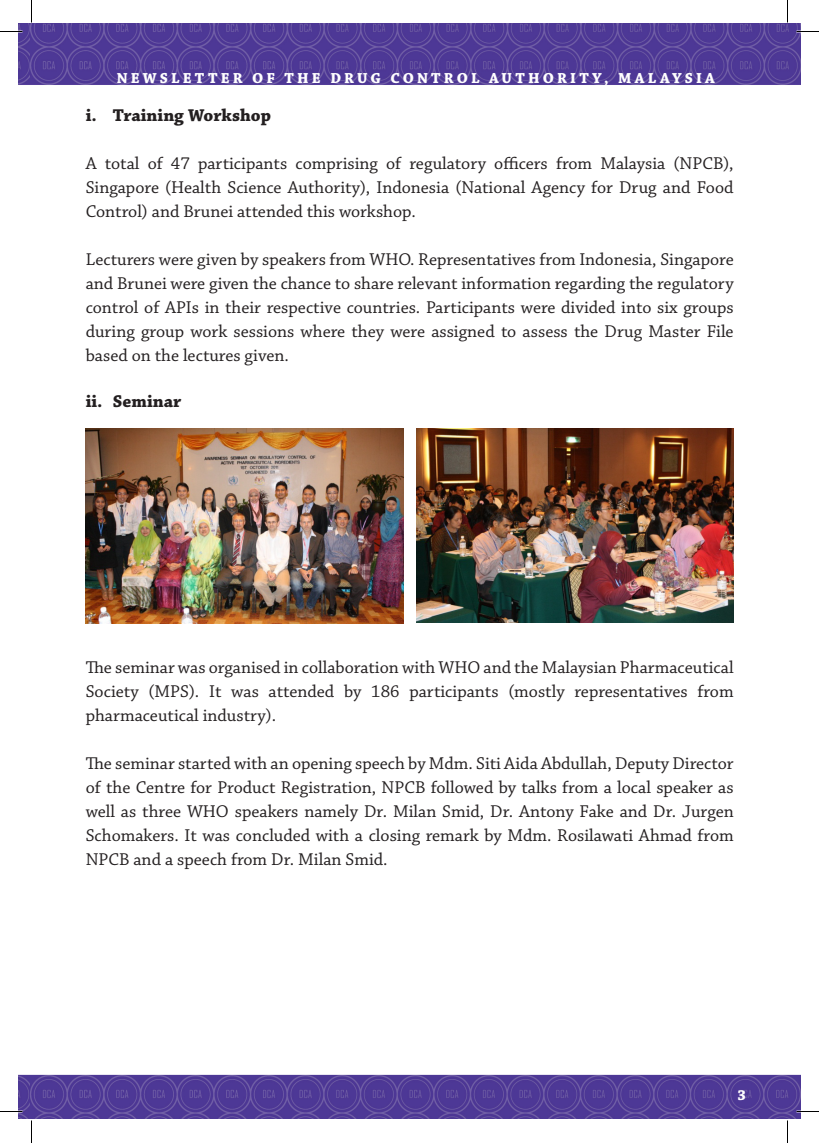
<style>
.page{position:relative;width:819px;height:1143px;background:#fff}
.page>*{position:absolute;margin:0;border:0;box-sizing:border-box;transform-origin:0 0}
.Text{font:18px/24px "Chaparral Pro";color:#231f20;text-align:justify}
.Text-2{font:700 18px "Chaparral Pro";color:#231f20}
.t1{font:700 15.3px "Chaparral Pro";letter-spacing:.205em;color:#fff}
.t2{font:700 15px "Chaparral Pro";color:#fff}
</style>
<div class="page">
<img style="left:19px;top:23px;width:781px;height:1095px">
<img style="left:30px;top:23px;width:3px;height:1095px">
<img style="left:416px;top:429px;width:318px;height:193px">
<img style="left:86px;top:429px;width:317px;height:195px">
<svg style="left:0;top:31px;width:22px;height:1px"></svg>
<svg style="left:796px;top:31px;width:23px;height:1px"></svg>
<svg style="left:0;top:1111px;width:22px;height:1px"></svg>
<svg style="left:796px;top:1111px;width:23px;height:1px"></svg>
<svg style="left:31px;top:0;width:1px;height:22px"></svg>
<svg style="left:31px;top:1120px;width:1px;height:23px"></svg>
<svg style="left:787px;top:0;width:1px;height:22px"></svg>
<svg style="left:787px;top:1120px;width:1px;height:23px"></svg>
<p class="t1" style="left:117px;top:69px;width:599px">NEWSLETTER OF THE DRUG CONTROL AUTHORITY, MALAYSIA</p>
<p class="Text-2" style="left:86px;top:105px;width:187px">i. Training Workshop</p>
<p class="Text" style="left:86px;top:153px;width:649px">A total of 47 participants comprising of regulatory officers from Malaysia (NPCB), Singapore (Health Science Authority), Indonesia (National Agency for Drug and Food Control) and Brunei attended this workshop.</p>
<p class="Text" style="left:86px;top:249px;width:650px">Lecturers were given by speakers from WHO. Representatives from Indonesia, Singapore and Brunei were given the chance to share relevant information regarding the regulatory control of APIs in their respective countries. Participants were divided into six groups during group work sessions where they were assigned to assess the Drug Master File based on the lectures given.</p>
<p class="Text-2" style="left:86px;top:391px;width:97px">ii. Seminar</p>
<p class="Text" style="left:86px;top:657px;width:649px">The seminar was organised in collaboration with WHO and the Malaysian Pharmaceutical Society (MPS). It was attended by 186 participants (mostly representatives from pharmaceutical industry).</p>
<p class="Text" style="left:86px;top:753px;width:650px">The seminar started with an opening speech by Mdm. Siti Aida Abdullah, Deputy Director of the Centre for Product Registration, NPCB followed by talks from a local speaker as well as three WHO speakers namely Dr. Milan Smid, Dr. Antony Fake and Dr. Jurgen Schomakers. It was concluded with a closing remark by Mdm. Rosilawati Ahmad from NPCB and a speech from Dr. Milan Smid.</p>
<p class="t2" style="left:738px;top:1086px;width:10px">3</p>
</div>
